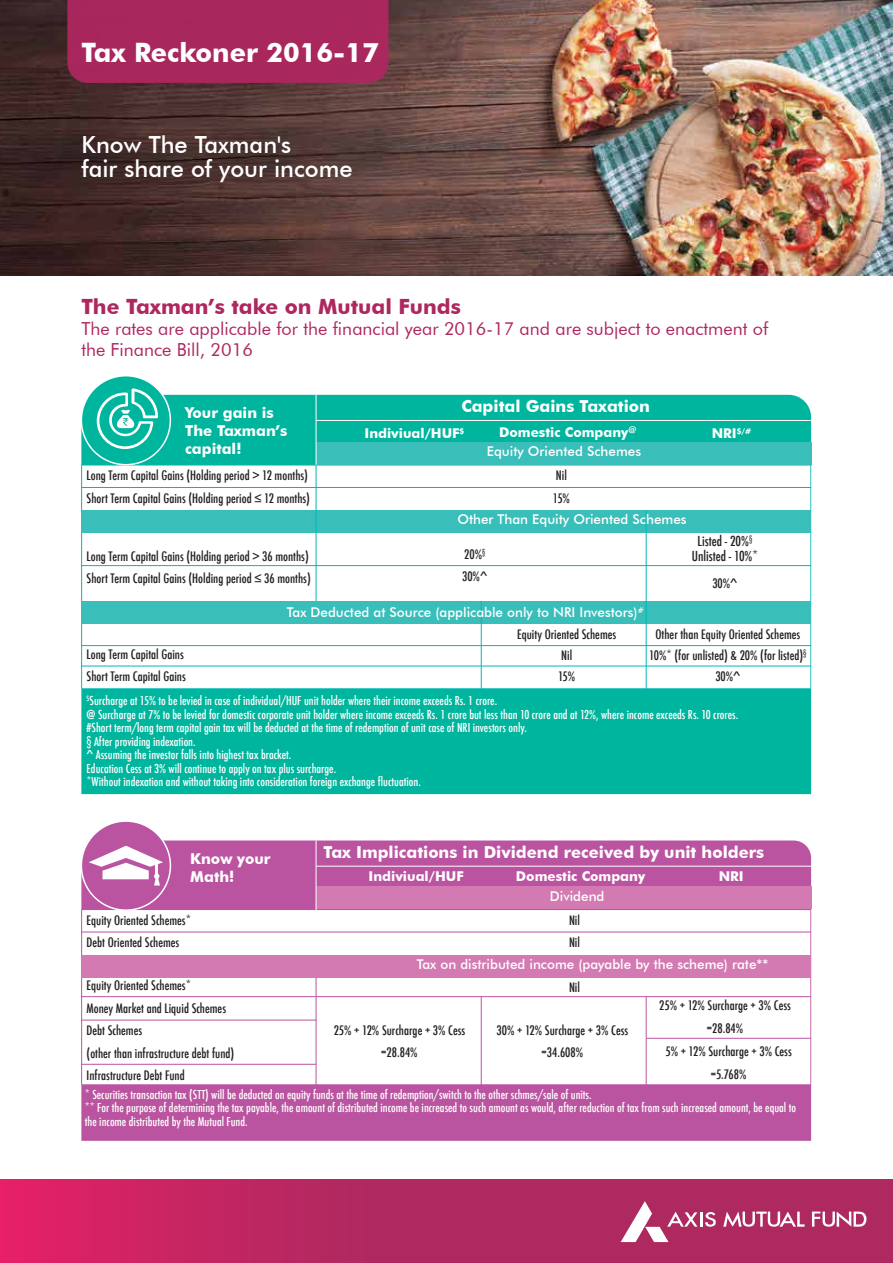
<style>
.page{position:relative;width:893px;height:1263px;background:#fff}
.page>*{position:absolute;margin:0;border:0;box-sizing:border-box;transform-origin:0 0}
.t1{font:700 26.7px "Futura BT";color:#fff}
.t2{font:500 23.55px/24px "Futura BT";color:#fff}
.t3{font:700 21px "Futura BT";color:#ae275f}
.t4{font:18px/21px "Futura BT";color:#ae275f}
.t5{font:700 16.5px "Futura BT";color:#fff}
.t6{font:700 15px/18px "Futura BT";color:#fff}
.t7{font:500 13.5px "Futura BT";color:#fff}
.t8{font:700 13.5px "Futura BT";color:#fff}
.t9{font:500 condensed 13.5px/15px "Futura";color:#231f20;text-align:center}
.t10{font:500 condensed 12.75px/22.5px "Futura";color:#231f20}
.t11{font:500 condensed 12px/13.5px "Futura";color:#fff}
</style>
<div class="page">
<img style="left:0;top:0;width:893px;height:276px">
<div style="left:67px;top:0;width:321px;height:83px;background:#a8275c"></div>
<div style="left:81px;top:395px;width:730px;height:399px;background:#00b59d"></div>
<svg style="left:81px;top:465px;width:730px;height:224px"></svg>
<div style="left:81px;top:510px;width:730px;height:23px;background:#3abeba"></div>
<div style="left:81px;top:601px;width:730px;height:23px;background:#3abeba"></div>
<div style="left:316px;top:442px;width:495px;height:23px;background:#3abeba"></div>
<hr style="left:316px;top:420px;width:495px;height:1px;background:#fff">
<hr style="left:81px;top:487px;width:730px;height:1px;background:#00b9b6">
<hr style="left:81px;top:565px;width:730px;height:1px;background:#00b9b6">
<hr style="left:81px;top:645px;width:730px;height:1px;background:#00b9b6">
<hr style="left:81px;top:666px;width:730px;height:1px;background:#00b9b6">
<div style="left:81px;top:840px;width:730px;height:301px;background:#ba54a0"></div>
<hr style="left:316px;top:866px;width:495px;height:1px;background:#fff">
<svg style="left:81px;top:909px;width:730px;height:176px"></svg>
<div style="left:316px;top:886px;width:495px;height:23px;background:#d37ab2"></div>
<hr style="left:81px;top:932px;width:730px;height:1px;background:#ba54a0">
<hr style="left:81px;top:996px;width:730px;height:1px;background:#ba54a0">
<hr style="left:81px;top:1020px;width:235px;height:1px;background:#ba54a0">
<div style="left:81px;top:955px;width:730px;height:22px;background:#d37ab2"></div>
<hr style="left:316px;top:977px;width:1px;height:108px;background:#ba54a0">
<hr style="left:316px;top:465px;width:1px;height:136px;background:#00b9b6">
<hr style="left:316px;top:395px;width:1px;height:70px;background:#fff">
<hr style="left:316px;top:840px;width:1px;height:70px;background:#fff">
<hr style="left:481px;top:997px;width:1px;height:88px;background:#ba54a0">
<hr style="left:481px;top:601px;width:1px;height:88px;background:#00b9b6">
<hr style="left:646px;top:997px;width:1px;height:88px;background:#ba54a0">
<hr style="left:646px;top:510px;width:1px;height:179px;background:#00b9b6">
<hr style="left:81px;top:1064px;width:235px;height:1px;background:#ba54a0">
<hr style="left:646px;top:1038px;width:165px;height:1px;background:#ba54a0">
<svg style="left:0;top:1180px;width:893px;height:83px;background:#b92761"></svg>
<svg style="left:621px;top:1201px;width:95px;height:41px"></svg>
<svg style="left:812px;top:1211px;width:54px;height:16px"></svg>
<svg style="left:723px;top:1211px;width:81px;height:16px"></svg>
<div style="left:81px;top:376px;width:89px;height:89px;background:#00b59d;border-radius:50%"></div>
<div style="left:81px;top:375px;width:90px;height:90px;border:2px solid #fff;border-radius:50%"></div>
<svg style="left:97px;top:388px;width:61px;height:61px"></svg>
<div style="left:81px;top:821px;width:89px;height:89px;background:#ba54a0;border-radius:50%"></div>
<div style="left:81px;top:820px;width:90px;height:91px;border:2px solid #fff;border-radius:50%"></div>
<svg style="left:89px;top:846px;width:74px;height:39px"></svg>
<h1 class="t1" style="left:81px;top:37px;width:299px">Tax Reckoner 2016-17</h1>
<h2 class="t2" style="left:81px;top:132px;width:273px">Know The Taxman's<br>fair share of your income</h2>
<h3 class="t3" style="left:81px;top:294px;width:381px">The Taxman’s take on Mutual Funds</h3>
<h3 class="t4" style="left:81px;top:318px;width:688px">The rates are applicable for the financial year 2016-17 and are subject to enactment of the Finance Bill, 2016</h3>
<p class="t6" style="left:185px;top:403px;width:104px">Your gain is<br>The Taxman’s capital!</p>
<p class="t10" style="left:87px;top:464px;width:225px">Long Term Capital Gains (Holding period &gt; 12 months)<br>Short Term Capital Gains (Holding period ≤ 12 months)</p>
<h3 class="t5" style="left:461px;top:396px;width:190px">Capital Gains Taxation</h3>
<p class="t8" style="left:364px;top:425px;width:102px">Indiviual/HUF<sup>$</sup></p>
<p class="t8" style="left:499px;top:424px;width:139px">Domestic Company<sup>@</sup></p>
<p class="t8" style="left:712px;top:425px;width:41px">NRI<sup>$/#</sup></p>
<p class="t7" style="left:487px;top:443px;width:156px">Equity Oriented Schemes</p>
<p class="t10" style="left:553px;top:464px;width:19px">Nil<br>15%</p>
<p class="t7" style="left:457px;top:511px;width:231px">Other Than Equity Oriented Schemes</p>
<p class="t10" style="left:87px;top:545px;width:226px">Long Term Capital Gains (Holding period &gt; 36 months)<br>Short Term Capital Gains (Holding period ≤ 36 months)</p>
<p class="t10" style="left:462px;top:543px;width:27px">20%<sup>§<br></sup>30%^</p>
<p class="t7" style="left:287px;top:604px;width:358px">Tax Deducted at Source (applicable only to NRI Investors)<sup>#</sup></p>
<p class="t9" style="left:692px;top:534px;width:68px">Listed - 20%<sup>§<br></sup>Unlisted - 10%*</p>
<p class="t10" style="left:712px;top:572px;width:27px">30%^</p>
<p class="t10" style="left:517px;top:624px;width:101px;line-height:21px;text-align:center">Equity Oriented Schemes<br>Nil<br>15%</p>
<p class="t10" style="left:649px;top:624px;width:159px;line-height:21px;text-align:center">Other than Equity Oriented Schemes<br>10%* (for unlisted) &amp; 20% (for listed)<sup>§<br></sup>30%^</p>
<p class="t11" style="left:87px;top:694px;width:653px"><sup>$</sup>Surcharge at 15% to be levied in case of individual/HUF unit holder where their income exceeds Rs. 1 crore.<br>@ Surcharge at 7% to be levied for domestic corporate unit holder where income exceeds Rs. 1 crore but less than 10 crore and at 12%, where income exceeds Rs. 10 crores. #Short term/long term capital gain tax will be deducted at the time of redemption of unit case of NRI investors only.<br>§ After providing indexation.<br>^ Assuming the investor falls into highest tax bracket.<br>Education Cess at 3% will continue to apply on tax plus surcharge.<br>*Without indexation and without taking into consideration foreign exchange fluctuation.</p>
<p class="t10" style="left:87px;top:643px;width:101px">Long Term Capital Gains<br>Short Term Capital Gains</p>
<p class="t6" style="left:190px;top:849px;width:82px">Know your<br>Math!</p>
<p class="t10" style="left:87px;top:909px;width:106px">Equity Oriented Schemes*<br>Debt Oriented Schemes</p>
<p class="t10" style="left:87px;top:974px;width:149px">Equity Oriented Schemes*<br>Money Market and Liquid Schemes<br>Debt Schemes<br>(other than infrastructure debt fund)<br>Infrastructure Debt Fund</p>
<h3 class="t5" style="left:324px;top:842px;width:442px">Tax Implications in Dividend received by unit holders</h3>
<p class="t8" style="left:369px;top:868px;width:97px">Indiviual/HUF</p>
<p class="t8" style="left:516px;top:868px;width:131px">Domestic Company</p>
<p class="t8" style="left:719px;top:868px;width:27px">NRI</p>
<p class="t7" style="left:550px;top:888px;width:56px">Dividend</p>
<p class="t10" style="left:569px;top:909px;width:13px">Nil<br>Nil</p>
<p class="t10" style="left:569px;top:976px;width:13px">Nil</p>
<p class="t7" style="left:417px;top:956px;width:353px">Tax on distributed income (payable by the scheme) rate**</p>
<p class="t10" style="left:334px;top:1019px;width:133px;text-align:center">25% + 12% Surcharge + 3% Cess =28.84%</p>
<p class="t10" style="left:497px;top:1019px;width:133px;text-align:center">30% + 12% Surcharge + 3% Cess =34.608%</p>
<p class="t10" style="left:659px;top:994px;width:134px;text-align:center">25% + 12% Surcharge + 3% Cess =28.84%<br>5% + 12% Surcharge + 3% Cess =5.768%</p>
<p class="t11" style="left:85px;top:1087px;width:713px">* Securities transaction tax (STT) will be deducted on equity funds at the time of redemption/switch to the other schmes/sale of units.<br>** For the purpose of determining the tax payable, the amount of distributed income be increased to such amount as would, after reduction of tax from such increased amount, be equal to the income distributed by the Mutual Fund.</p>
</div>
